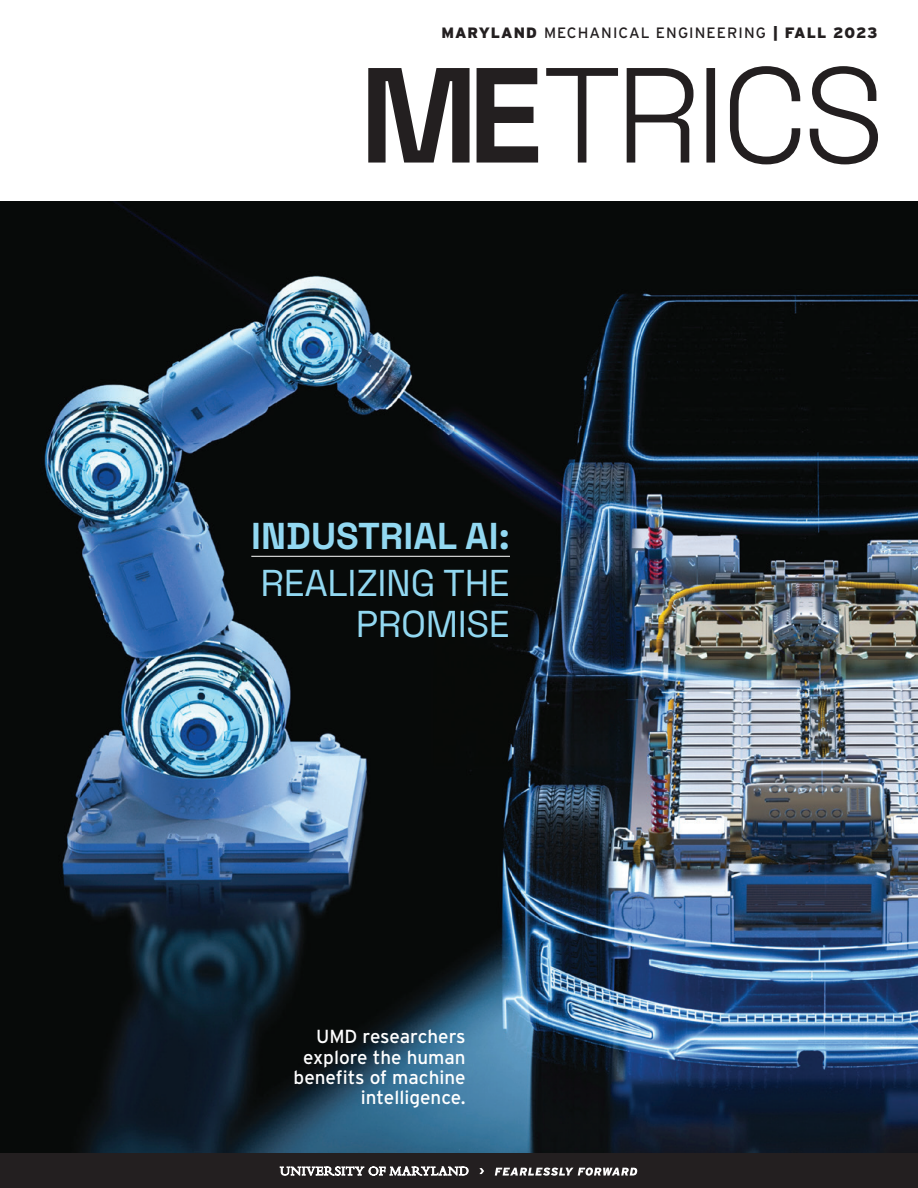
<style>
.page{position:relative;width:918px;height:1188px;background:#fff}
.page>*{position:absolute;margin:0;border:0;box-sizing:border-box;transform-origin:0 0}
.t1{font:700 37.35px/47.1px "Space Grotesk";color:#92d8f1}
.t2{font:37.35px "Space Grotesk";letter-spacing:-.01em;color:#92d8f1}
.t3{font:18.9px/20.2px "Interstate";color:#fff;text-align:right}
.t4{font:15px "Interstate";letter-spacing:.07em;color:#231f20}
.s1{font-weight:900}
.s2{font-weight:400}
</style>
<div class="page">
<img style="left:0;top:201px;width:918px;height:952px">
<hr style="left:251px;top:556px;width:259px;height:1px;background:#fff">
<svg style="left:546px;top:66px;width:332px;height:98px"></svg>
<svg style="left:368px;top:68px;width:170px;height:95px"></svg>
<div style="left:0;top:1153px;width:918px;height:35px;background:#231f20"></div>
<svg style="left:280px;top:1166px;width:188px;height:10px"></svg>
<svg style="left:479px;top:1168px;width:5px;height:6px"></svg>
<svg style="left:495px;top:1168px;width:142px;height:8px"></svg>
<p class="t4" style="left:441px;top:24px;width:438px"><span class="s1">MARYLAND</span> MECHANICAL ENGINEERING <span class="s1">| FALL 2023</span></p>
<p class="t1" style="left:251px;top:510px;width:260px">INDUSTRIAL AI:<br><span class="s2">REALIZING THE</span></p>
<p class="t2" style="left:356px;top:596px;width:156px">PROMISE</p>
<p class="t3" style="left:294px;top:1026px;width:174px">UMD researchers explore the human benefits of machine intelligence.</p>
</div>
